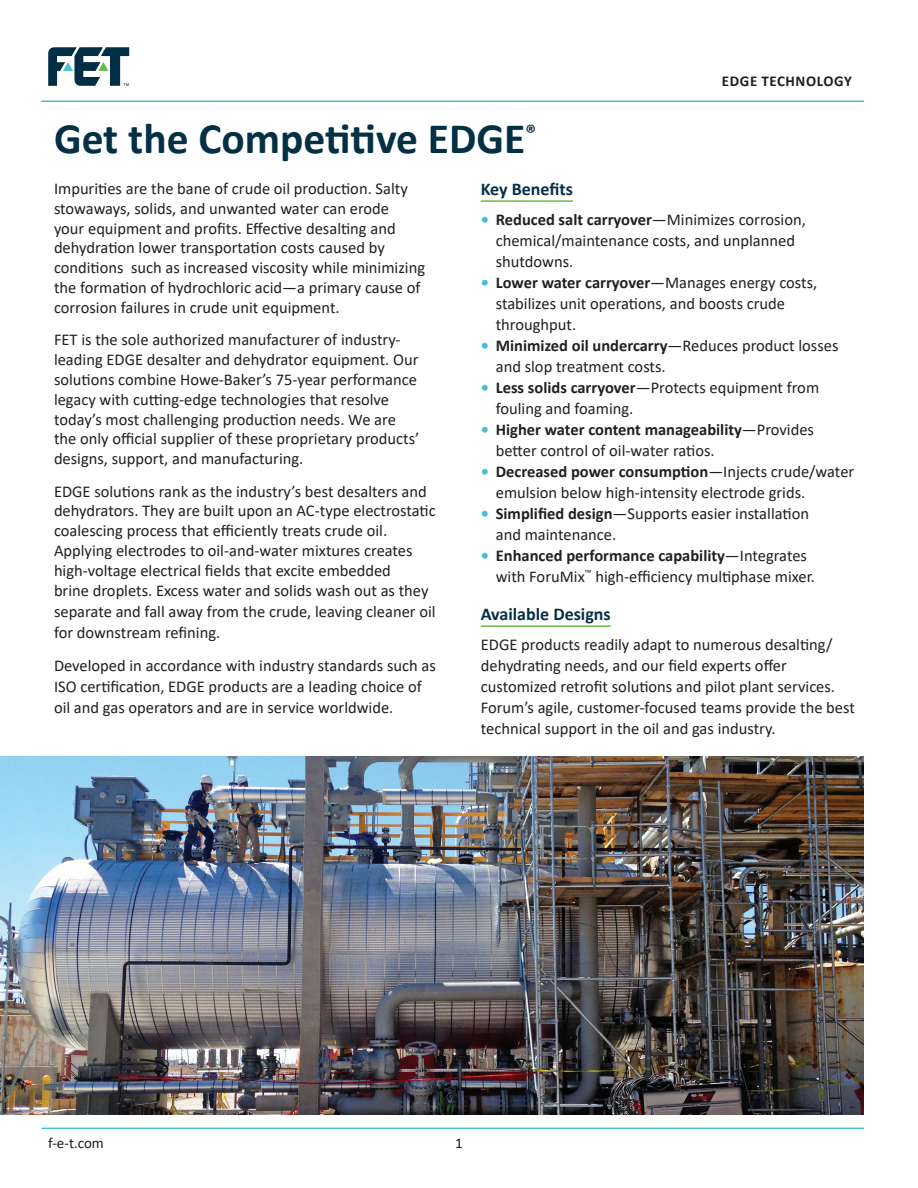
<style>
.page{position:relative;width:918px;height:1188px;background:#fff}
.page>*{position:absolute;margin:0;border:0;box-sizing:border-box;transform-origin:0 0}
.t1{font:700 43.5px "Calibri";color:#043045}
.t2{font:700 18px "Calibri";color:#043045}
.t3{font:16.5px/21px "Calibri";color:#231f20}
.t4{font:700 15px "Calibri";letter-spacing:.04em;color:#231f20}
.t5{font:15px "Calibri";color:#231f20}
.s1{font-weight:700;color:#46c2ce}
.s2{font-weight:700}
</style>
<div class="page">
<hr style="left:41px;top:1128px;width:823px;height:1px;background:#46c2ce">
<hr style="left:41px;top:100px;width:823px;height:2px;background:#46c2ce">
<svg style="left:48px;top:47px;width:81px;height:39px"></svg>
<hr style="left:481px;top:200px;width:92px;height:2px;background:#66bc45">
<hr style="left:481px;top:625px;width:130px;height:2px;background:#66bc45">
<img style="left:0;top:756px;width:864px;height:359px">
<p class="t4" style="left:722px;top:70px;width:131px">EDGE TECHNOLOGY</p>
<h1 class="t1" style="left:54px;top:108px;width:484px">Get the Competitive EDGE<sup>®</sup></h1>
<p class="t3" style="left:54px;top:178px;width:373px;line-height:19.8px">Impurities are the bane of crude oil production. Salty stowaways, solids, and unwanted water can erode<br>your equipment and profits. Effective desalting and dehydration lower transportation costs caused by conditions such as increased viscosity while minimizing the formation of hydrochloric acid—a primary cause of corrosion failures in crude unit equipment.</p>
<p class="t3" style="left:54px;top:330px;width:367px;line-height:19.8px">FET is the sole authorized manufacturer of industry&shy;leading EDGE desalter and dehydrator equipment. Our solutions combine Howe-Baker’s 75-year performance legacy with cutting-edge technologies that resolve today’s most challenging production needs. We are the only official supplier of these proprietary products’ designs, support, and manufacturing.</p>
<p class="t3" style="left:54px;top:481px;width:383px;line-height:20.1px">EDGE solutions rank as the industry’s best desalters and dehydrators. They are built upon an AC-type electrostatic coalescing process that efficiently treats crude oil.<br>Applying electrodes to oil-and-water mixtures creates high-voltage electrical fields that excite embedded<br>brine droplets. Excess water and solids wash out as they separate and fall away from the crude, leaving cleaner oil for downstream refining.</p>
<p class="t3" style="left:54px;top:655px;width:383px">Developed in accordance with industry standards such as<br>ISO certification, EDGE products are a leading choice of oil and gas operators and are in service worldwide.</p>
<p class="t2" style="left:481px;top:176px;width:94px">Key Benefits</p>
<p class="t3" style="left:496px;top:208px;width:312px;text-indent:-15px"><span class="s1">•</span> <span class="s2">Reduced salt carryover</span>—Minimizes corrosion, chemical/maintenance costs, and unplanned shutdowns.</p>
<p class="t3" style="left:496px;top:271px;width:323px;text-indent:-15px"><span class="s1">•</span> <span class="s2">Lower water carryover</span>—Manages energy costs, stabilizes unit operations, and boosts crude throughput.</p>
<p class="t3" style="left:496px;top:334px;width:344px;text-indent:-15px"><span class="s1">•</span> <span class="s2">Minimized oil undercarry</span>—Reduces product losses and slop treatment costs.</p>
<p class="t3" style="left:496px;top:376px;width:325px;text-indent:-15px"><span class="s1">•</span> <span class="s2">Less solids carryover</span>—Protects equipment from fouling and foaming.</p>
<p class="t3" style="left:496px;top:418px;width:320px;text-indent:-15px"><span class="s1">•</span> <span class="s2">Higher water content manageability</span>—Provides better control of oil-water ratios.</p>
<p class="t3" style="left:496px;top:460px;width:360px;text-indent:-15px"><span class="s1">•</span> <span class="s2">Decreased power consumption</span>—Injects crude/water emulsion below high-intensity electrode grids.</p>
<p class="t3" style="left:496px;top:502px;width:315px;text-indent:-15px"><span class="s1">•</span> <span class="s2">Simplified design</span>—Supports easier installation and maintenance.</p>
<p class="t3" style="left:496px;top:544px;width:321px;text-indent:-15px"><span class="s1">•</span> <span class="s2">Enhanced performance capability</span>—Integrates with ForuMix<sup>™</sup> high-efficiency multiphase mixer.</p>
<p class="t2" style="left:481px;top:601px;width:131px">Available Designs</p>
<p class="t3" style="left:481px;top:633px;width:376px">EDGE products readily adapt to numerous desalting/ dehydrating needs, and our field experts offer customized retrofit solutions and pilot plant services.<br>Forum’s agile, customer-focused teams provide the best technical support in the oil and gas industry.</p>
<p class="t5" style="left:48px;top:1132px;width:57px">f-e-t.com</p>
<p class="t5" style="left:455px;top:1132px;width:9px">1</p>
</div>
